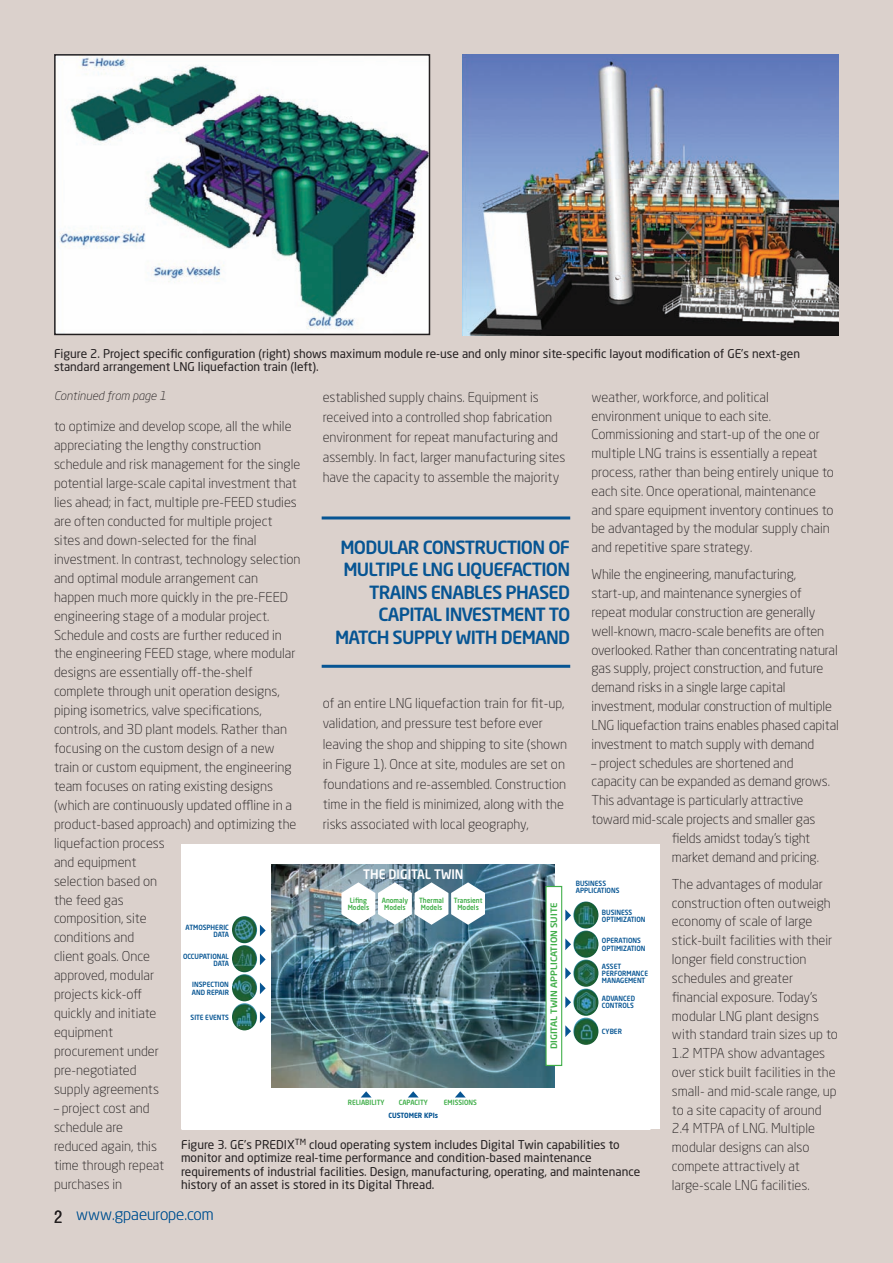
<style>
.page{position:relative;width:893px;height:1263px;background:#dbd1cc}
.page>*{position:absolute;margin:0;border:0;box-sizing:border-box;transform-origin:0 0}
.t1{font:500 18px/22.5px "Neo Sans Std";letter-spacing:-.04em;color:#075593;text-align:right}
.t2{font:300 15.9px "Neo Sans Std";color:#075593}
.t3{font:300 13.5px/18.9px "Neo Sans Std";color:#231f20}
.t4{font:500 13.05px "Neo Sans Std";color:#fff;scale:.92 1}
.t5{font:12px/13.5px "Neo Sans Std";color:#231f20}
.t6{font:italic 300 12px "Neo Sans Std";color:#231f20}
.t7{font:500 8.7px "Neo Sans Std";color:#40ae49;scale:1.08 1}
.t8{font:500 7.05px/7.1px "Neo Sans Std";color:#075593;scale:.92 1}
.t9{font:500 7.05px/7.1px "Neo Sans Std";color:#40ae49;text-align:center;scale:.92 1}
.t10{font:700 7.05px "Neo Sans Std";color:#075593;scale:.92 1}
.s1{font-family:"Swiss 721 BT";font-weight:400;font-stretch:condensed;font-size:16.5px;color:#231f20}
</style>
<div class="page">
<img style="left:57px;top:57px;width:370px;height:275px">
<div style="left:54px;top:54px;width:376px;height:281px;border:2px solid #231f20"></div>
<img style="left:463px;top:54px;width:376px;height:281px">
<hr style="left:322px;top:516px;width:248px;height:3px;background:#075593">
<hr style="left:322px;top:665px;width:248px;height:3px;background:#075593">
<svg style="left:181px;top:844px;width:469px;height:285px;background:#eef3f1"></svg>
<img style="left:272px;top:864px;width:283px;height:223px">
<svg style="left:341px;top:882px;width:144px;height:43px;background:#ced9df"></svg>
<div style="left:546px;top:886px;width:16px;height:179px;background:#fff"></div>
<div style="left:545px;top:886px;width:17px;height:180px;border:1px solid #40ae49"></div>
<svg style="left:361px;top:1091px;width:11px;height:6px"></svg>
<svg style="left:455px;top:1091px;width:11px;height:6px"></svg>
<svg style="left:565px;top:909px;width:6px;height:12px"></svg>
<svg style="left:565px;top:938px;width:6px;height:12px"></svg>
<svg style="left:565px;top:967px;width:6px;height:12px"></svg>
<svg style="left:565px;top:996px;width:6px;height:12px"></svg>
<svg style="left:565px;top:1025px;width:6px;height:12px"></svg>
<svg style="left:408px;top:1091px;width:11px;height:6px"></svg>
<svg style="left:260px;top:924px;width:6px;height:12px"></svg>
<svg style="left:260px;top:953px;width:6px;height:12px"></svg>
<svg style="left:260px;top:982px;width:6px;height:12px"></svg>
<svg style="left:260px;top:1011px;width:6px;height:12px"></svg>
<p class="t5" style="left:54px;top:347px;width:748px">Figure 2. Project specific configuration (right) shows maximum module re-use and only minor site-specific layout modification of GE’s next-gen standard arrangement LNG liquefaction train (left).</p>
<p class="t6" style="left:54px;top:389px;width:114px">Continued from page 1</p>
<p class="t3" style="left:323px;top:387px;width:244px;line-height:20.1px">established supply chains. Equipment is received into a controlled shop fabrication environment for repeat manufacturing and assembly. In fact, larger manufacturing sites have the capacity to assemble the majority</p>
<p class="t3" style="left:591px;top:387px;width:244px">weather, workforce, and political environment unique to each site.<br>Commissioning and start-up of the one or multiple LNG trains is essentially a repeat process, rather than being entirely unique to each site. Once operational, maintenance and spare equipment inventory continues to be advantaged by the modular supply chain and repetitive spare strategy.</p>
<p class="t3" style="left:591px;top:565px;width:249px">While the engineering, manufacturing, start-up, and maintenance synergies of repeat modular construction are generally well-known, macro-scale benefits are often overlooked. Rather than concentrating natural gas supply, project construction, and future demand risks in a single large capital investment, modular construction of multiple LNG liquefaction trains enables phased capital investment to match supply with demand</p>
<p class="t3" style="left:591px;top:753px;width:203px">– project schedules are shortened and</p>
<p class="t3" style="left:591px;top:772px;width:240px">capacity can be expanded as demand grows.</p>
<p class="t3" style="left:591px;top:791px;width:213px">This advantage is particularly attractive</p>
<p class="t3" style="left:591px;top:809px;width:225px">toward mid-scale projects and smaller gas</p>
<p class="t3" style="left:672px;top:828px;width:140px">fields amidst today’s tight</p>
<p class="t3" style="left:672px;top:847px;width:149px">market demand and pricing.</p>
<p class="t3" style="left:672px;top:874px;width:168px">The advantages of modular construction often outweigh economy of scale of large stick-built facilities with their longer field construction schedules and greater financial exposure. Today’s modular LNG plant designs with standard train sizes up to<br>1.2 MTPA show advantages over stick built facilities in the small- and mid-scale range, up to a site capacity of around<br>2.4 MTPA of LNG. Multiple modular designs can also compete attractively at large-scale LNG facilities.</p>
<p class="t3" style="left:54px;top:417px;width:248px">to optimize and develop scope, all the while appreciating the lengthy construction schedule and risk management for the single potential large-scale capital investment that lies ahead; in fact, multiple pre-FEED studies are often conducted for multiple project sites and down-selected for the final investment. In contrast, technology selection and optimal module arrangement can happen much more quickly in the pre-FEED engineering stage of a modular project.<br>Schedule and costs are further reduced in the engineering FEED stage, where modular designs are essentially off-the-shelf complete through unit operation designs, piping isometrics, valve specifications, controls, and 3D plant models. Rather than focusing on the custom design of a new train or custom equipment, the engineering team focuses on rating existing designs (which are continuously updated offline in a product-based approach) and optimizing the liquefaction process<br>and equipment<br>selection based on<br>the feed gas<br>composition, site<br>conditions and<br>client goals. Once<br>approved, modular<br>projects kick-off<br>quickly and initiate<br>equipment<br>procurement under<br>pre-negotiated<br>supply agreements</p>
<p class="t3" style="left:54px;top:1098px;width:112px">– project cost and schedule are reduced again, this time through repeat purchases in</p>
<h1 class="t1" style="left:335px;top:535px;width:237px">MODULAR CONSTRUCTION OF<br>MULTIPLE LNG LIQUEFACTION<br>TRAI NS ENABLES PHASED<br>CAPITAL INVESTMENT TO<br>MATCH SUPPLY WITH DEMAND</h1>
<p class="t3" style="left:323px;top:693px;width:246px;line-height:20.1px">of an entire LNG liquefaction train for fit-up, validation, and pressure test before ever leaving the shop and shipping to site (shown in Figure 1). Once at site, modules are set on foundations and re-assembled. Construction time in the field is minimized, along with the risks associated with local geography,</p>
<p class="t4" style="left:363px;top:866px;width:110px">THE DIGITAL TWIN</p>
<p class="t9" style="left:382px;top:896px;width:30px">ANOMALY<br>MODELS</p>
<p class="t8" style="left:576px;top:879px;width:49px">BUSINESS<br>APPLICATIONS</p>
<p class="t9" style="left:348px;top:896px;width:25px">LIFING<br>MODELS</p>
<p class="t9" style="left:419px;top:896px;width:28px;text-align:left">THERMAL<br>MODELS</p>
<p class="t9" style="left:454px;top:896px;width:32px">TRANSIENT<br>MODELS</p>
<p class="t7" style="left:549px;top:1049px;width:137px;rotate:-90deg">DIGITAL TWIN APPLICATION SUITE</p>
<p class="t8" style="left:602px;top:908px;width:49px">BUSINESS<br>OPTIMIZATION</p>
<p class="t8" style="left:186px;top:923px;width:49px;text-align:right">ATMOSPHERIC<br>DATA</p>
<p class="t8" style="left:602px;top:937px;width:49px">OPERATIONS<br>OPTIMIZATION</p>
<p class="t8" style="left:602px;top:962px;width:52px">ASSET<br>PERFORMANCE<br>MANAGEMENT</p>
<p class="t8" style="left:602px;top:995px;width:37px">ADVANCED<br>CONTROLS</p>
<p class="t8" style="left:602px;top:1027px;width:23px">CYBER</p>
<p class="t8" style="left:183px;top:952px;width:51px;text-align:right">OCCUPATIONAL<br>DATA</p>
<p class="t8" style="left:192px;top:981px;width:42px">INSPECTION<br>AND REPAIR</p>
<p class="t8" style="left:191px;top:1014px;width:43px">SITE EVENTS</p>
<p class="t9" style="left:348px;top:1099px;width:41px">RELIABILITY</p>
<p class="t9" style="left:399px;top:1099px;width:33px">CAPACITY</p>
<p class="t10" style="left:388px;top:1111px;width:56px">CUSTOMER KPIs</p>
<p class="t9" style="left:444px;top:1099px;width:37px">EMISSIONS</p>
<p class="t5" style="left:181px;top:1137px;width:461px">Figure 3. GE’s PREDIX<sup>TM</sup> cloud operating system includes Digital Twin capabilities to monitor and optimize real-time performance and condition-based maintenance requirements of industrial facilities. Design, manufacturing, operating, and maintenance history of an asset is stored in its Digital Thread.</p>
<p class="t2" style="left:54px;top:1205px;width:161px"><span class="s1">2</span> www.gpaeurope.com</p>
</div>
